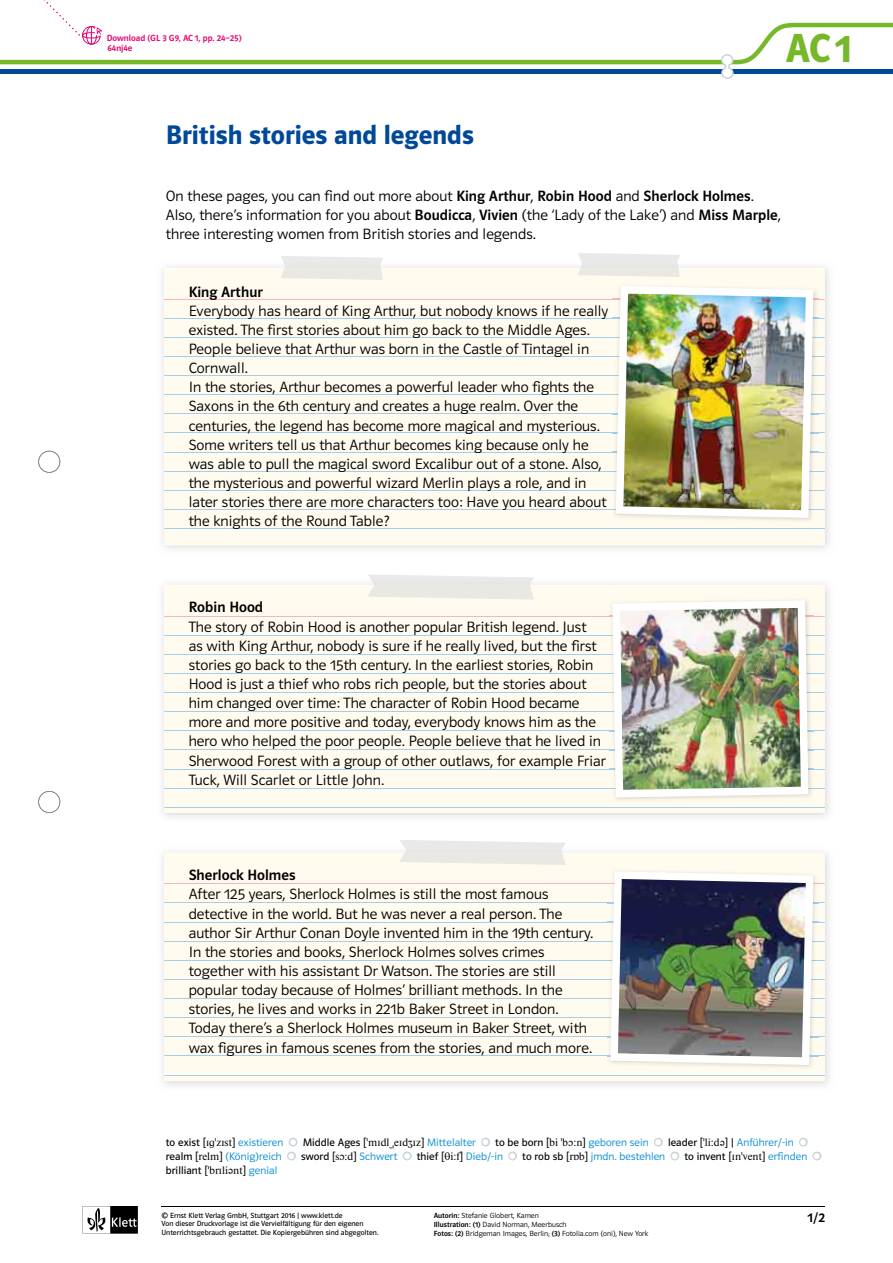
<style>
.page{position:relative;width:893px;height:1263px;background:#fff}
.page>*{position:absolute;margin:0;border:0;box-sizing:border-box;transform-origin:0 0}
.t1{font:42px "Polo 22 K Hfett";color:#76b82a}
.t2{font:27px "Polo ST11 K Hfett";color:#00489a}
.t3{font:15px/19.2px "Polo ST11 K Leicht";letter-spacing:.005em;color:#000}
.t4{font:15px "Polo ST11 K Krftg";letter-spacing:.005em;color:#000}
.t5{font:13.5px "Polo ST11 K Krftg";color:#000}
.t6{font:10.8px/13.8px "Polo ST11 K Leicht";letter-spacing:.005em;color:#008bd2}
.t7{font:10.8px "Polo ST11 K Buch";letter-spacing:.005em;color:#000}
.t8{font:9px/10.5px "Polo ST11 K Krftg";color:#e6006d}
.t9{font:7.5px/8.9px "Polo ST11 K Buch";color:#000}
.t10{font:7.5px/8.9px "Polo ST11 K Leicht";color:#000}
.s1{font-family:"Polo ST11 K Krftg"}
.s2{font-family:"Polo ST11 K Buch";color:#000}
.s3{font-family:"Klett 55 Phon Ser";color:#000}
.s4{font-family:"Mistral";font-size:13.5px;color:#fff}
.s5{font-family:"Klett 55 Phon Ser"}
.s6{font-family:"Polo ST11 K Leicht";color:#008bd2}
</style>
<div class="page">
<svg style="left:83px;top:1206px;width:55px;height:27px"></svg>
<svg style="left:0;top:0;width:893px;height:79px"></svg>
<svg style="left:38px;top:451px;width:22px;height:22px"></svg>
<svg style="left:38px;top:791px;width:22px;height:22px"></svg>
<hr style="left:162px;top:1206px;width:663px;height:1px;background:#000">
<svg style="left:481px;top:1137px;width:9px;height:10px"></svg>
<svg style="left:287px;top:1137px;width:11px;height:24px"></svg>
<svg style="left:402px;top:1151px;width:10px;height:10px"></svg>
<svg style="left:508px;top:1151px;width:9px;height:10px"></svg>
<svg style="left:654px;top:1137px;width:26px;height:24px"></svg>
<svg style="left:799px;top:1137px;width:23px;height:24px"></svg>
<div style="left:164px;top:268px;width:661px;height:277px;background:#fffbee"></div>
<hr style="left:164px;top:299px;width:661px;height:1px;background:#f5b4c7">
<hr style="left:164px;top:318px;width:661px;height:1px;background:#a2cff0">
<hr style="left:164px;top:337px;width:661px;height:1px;background:#a2cff0">
<hr style="left:164px;top:356px;width:661px;height:1px;background:#a2cff0">
<hr style="left:164px;top:375px;width:661px;height:1px;background:#a2cff0">
<hr style="left:164px;top:394px;width:661px;height:1px;background:#a2cff0">
<hr style="left:164px;top:414px;width:661px;height:1px;background:#a2cff0">
<hr style="left:164px;top:433px;width:661px;height:1px;background:#a2cff0">
<hr style="left:164px;top:452px;width:661px;height:1px;background:#a2cff0">
<hr style="left:164px;top:471px;width:661px;height:1px;background:#a2cff0">
<hr style="left:164px;top:490px;width:661px;height:1px;background:#a2cff0">
<hr style="left:164px;top:509px;width:661px;height:1px;background:#a2cff0">
<hr style="left:164px;top:528px;width:661px;height:1px;background:#a2cff0">
<svg style="left:281px;top:256px;width:102px;height:4px"></svg>
<img style="left:283px;top:260px;width:99px;height:8px">
<svg style="left:281px;top:268px;width:102px;height:12px"></svg>
<div style="left:164px;top:585px;width:661px;height:228px;background:#fffbee"></div>
<hr style="left:164px;top:616px;width:661px;height:1px;background:#f5b4c7">
<hr style="left:164px;top:635px;width:661px;height:1px;background:#a2cff0">
<hr style="left:164px;top:654px;width:661px;height:1px;background:#a2cff0">
<hr style="left:164px;top:673px;width:661px;height:1px;background:#a2cff0">
<hr style="left:164px;top:692px;width:661px;height:1px;background:#a2cff0">
<hr style="left:164px;top:711px;width:661px;height:1px;background:#a2cff0">
<hr style="left:164px;top:731px;width:661px;height:1px;background:#a2cff0">
<hr style="left:164px;top:750px;width:661px;height:1px;background:#a2cff0">
<hr style="left:164px;top:769px;width:661px;height:1px;background:#a2cff0">
<hr style="left:164px;top:788px;width:661px;height:1px;background:#a2cff0">
<hr style="left:164px;top:807px;width:661px;height:1px;background:#a2cff0">
<svg style="left:368px;top:574px;width:116px;height:3px"></svg>
<svg style="left:368px;top:585px;width:166px;height:15px"></svg>
<div style="left:164px;top:853px;width:661px;height:228px;background:#fffbee"></div>
<hr style="left:164px;top:884px;width:661px;height:1px;background:#f5b4c7">
<hr style="left:164px;top:903px;width:661px;height:1px;background:#a2cff0">
<hr style="left:164px;top:922px;width:661px;height:1px;background:#a2cff0">
<hr style="left:164px;top:941px;width:661px;height:1px;background:#a2cff0">
<hr style="left:164px;top:960px;width:661px;height:1px;background:#a2cff0">
<hr style="left:164px;top:979px;width:661px;height:1px;background:#a2cff0">
<hr style="left:164px;top:998px;width:661px;height:1px;background:#a2cff0">
<hr style="left:164px;top:1017px;width:661px;height:1px;background:#a2cff0">
<hr style="left:164px;top:1037px;width:661px;height:1px;background:#a2cff0">
<hr style="left:164px;top:1056px;width:661px;height:1px;background:#a2cff0">
<hr style="left:164px;top:1075px;width:661px;height:1px;background:#a2cff0">
<svg style="left:400px;top:840px;width:166px;height:5px"></svg>
<svg style="left:399px;top:853px;width:167px;height:12px"></svg>
<img style="left:613px;top:291px;width:205px;height:229px">
<img style="left:616px;top:286px;width:197px;height:232px">
<img style="left:609px;top:615px;width:204px;height:185px">
<img style="left:612px;top:600px;width:196px;height:197px">
<img style="left:610px;top:871px;width:203px;height:194px">
<svg style="left:578px;top:253px;width:102px;height:7px"></svg>
<svg style="left:578px;top:268px;width:102px;height:9px"></svg>
<p class="t8" style="left:107px;top:33px;width:136px">Download (GL 3 G9, AC 1, pp. 24–25)<br>64nj4e</p>
<h2 class="t2" style="left:166px;top:119px;width:310px">British stories and legends</h2>
<h1 class="t1" style="left:785px;top:26px;width:68px">AC 1</h1>
<p class="t3" style="left:166px;top:186px;width:617px">On these pages, you can find out more about <span class="s1">King Arthur</span>, <span class="s1">Robin Hood</span> and <span class="s1">Sherlock Holmes</span>.<br>Also, there’s information for you about <span class="s1">Boudicca</span>, <span class="s1">Vivien</span> (the ‘Lady of the Lake’) and <span class="s1">Miss Marple</span>, three interesting women from British stories and legends.</p>
<p class="t4" style="left:189px;top:283px;width:76px">King Arthur</p>
<p class="t3" style="left:189px;top:301px;width:421px">Everybody has heard of King Arthur, but nobody knows if he really existed. The first stories about him go back to the Middle Ages.<br>People believe that Arthur was born in the Castle of Tintagel in Cornwall.<br>In the stories, Arthur becomes a powerful leader who fights the Saxons in the 6th century and creates a huge realm. Over the centuries, the legend has become more magical and mysterious.<br>Some writers tell us that Arthur becomes king because only he was able to pull the magical sword Excalibur out of a stone. Also, the mysterious and powerful wizard Merlin plays a role, and in later stories there are more characters too: Have you heard about the knights of the Round Table?</p>
<p class="t4" style="left:189px;top:599px;width:76px">Robin Hood</p>
<p class="t3" style="left:189px;top:617px;width:419px">The story of Robin Hood is another popular British legend. Just<br>as with King Arthur, nobody is sure if he really lived, but the first stories go back to the 15th century. In the earliest stories, Robin Hood is just a thief who robs rich people, but the stories about him changed over time: The character of Robin Hood became more and more positive and today, everybody knows him as the hero who helped the poor people. People believe that he lived in Sherwood Forest with a group of other outlaws, for example Friar Tuck, Will Scarlet or Little John.</p>
<p class="t4" style="left:189px;top:867px;width:109px">Sherlock Holmes</p>
<p class="t3" style="left:189px;top:885px;width:406px">After 125 years, Sherlock Holmes is still the most famous detective in the world. But he was never a real person. The author Sir Arthur Conan Doyle invented him in the 19th century.<br>In the stories and books, Sherlock Holmes solves crimes together with his assistant Dr Watson. The stories are still popular today because of Holmes’ brilliant methods. In the stories, he lives and works in 221b Baker Street in London.<br>Today there’s a Sherlock Holmes museum in Baker Street, with wax figures in famous scenes from the stories, and much more.</p>
<p class="t6" style="left:166px;top:1135px;width:657px"><span class="s2">to exist [</span><span class="s3">IG*zIst</span><span class="s2">]</span> existieren <span class="s4">●</span> <span class="s2">Middle Ages [</span><span class="s3">*mIdl-+eIdZIz</span><span class="s2">]</span> Mittelalter <span class="s4">●</span> <span class="s2">to be born [</span><span class="s3">bi *bC:n</span><span class="s2">]</span> geboren sein <span class="s4">●</span> <span class="s2">leader [</span><span class="s3">*li:dE</span><span class="s2">] |</span> Anführer/-in <span class="s4">● </span><span class="s2">realm [</span><span class="s3">relm</span><span class="s2">]</span> (König)reich <span class="s4">●</span> <span class="s2">sword [</span><span class="s3">sC:d</span><span class="s2">]</span> Schwert <span class="s4">●</span> <span class="s2">thief [</span><span class="s3">Ti:f</span><span class="s2">]</span> Dieb/-in <span class="s4">●</span> <span class="s2">to rob sb [</span><span class="s3">rOb</span><span class="s2">]</span> jmdn. bestehlen <span class="s4">●</span> <span class="s2">to invent [</span><span class="s3">In*vent</span><span class="s2">]</span> erfinden <span class="s4">●</span></p>
<p class="t7" style="left:166px;top:1164px;width:113px">brilliant [<span class="s5">*brIliEnt</span>] <span class="s6">genial</span></p>
<p class="t9" style="left:162px;top:1211px;width:218px">© Ernst Klett Verlag GmbH, Stuttgart 2016 | www.klett.de<br>Von dieser Druckvorlage ist die Vervielfältigung für den eigenen<br>Unterrichtsgebrauch gestattet. Die Kopiergebühren sind abgegolten.</p>
<p class="t5" style="left:808px;top:1210px;width:19px">1/2</p>
<p class="t10" style="left:434px;top:1211px;width:216px"><span class="s1">Autorin:</span> Stefanie Globert, Kamen<br><span class="s1">Illustration: (1)</span> David Norman, Meerbusch<br><span class="s1">Fotos: (2)</span> Bridgeman Images, Berlin; <span class="s1">(3)</span> Fotolia.com (oni), New York</p>
</div>
